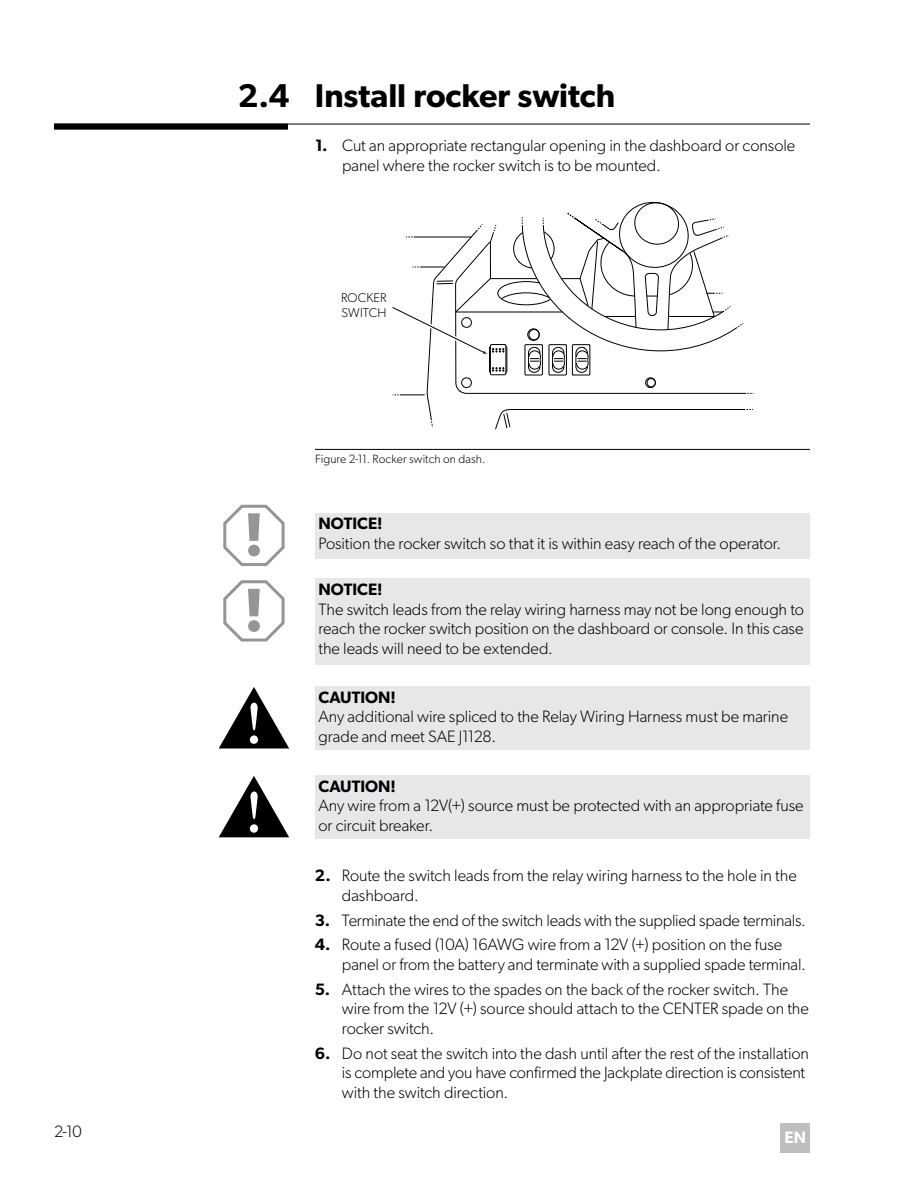
<style>
.page{position:relative;width:918px;height:1188px;background:#fff}
.page>*{position:absolute;margin:0;border:0;box-sizing:border-box;transform-origin:0 0}
.t1{font:600 33px "Gibson";color:#000}
.t2{font:300 16.5px/19.5px "Gibson";letter-spacing:-.005em;color:#000}
.t3{font:600 16.5px "Gibson";letter-spacing:.005em;color:#000}
.t4{font:600 16.5px "Gibson";color:#fff}
.t5{font:300 12.75px/14.2px "Gibson";letter-spacing:.01em;color:#000}
.t6{font:300 12px "Gibson";letter-spacing:.01em;color:#000}
.s1{font-weight:600}
</style>
<div class="page">
<div style="left:780px;top:1123px;width:30px;height:30px;background:#bcbec0"></div>
<div style="left:54px;top:124px;width:234px;height:6px;background:#000"></div>
<hr style="left:54px;top:124px;width:756px;height:1px;background:#000">
<hr style="left:315px;top:449px;width:495px;height:1px;background:#000">
<div style="left:315px;top:513px;width:495px;height:45px;background:#e6e7e8"></div>
<svg style="left:223px;top:504px;width:62px;height:62px"></svg>
<div style="left:315px;top:579px;width:495px;height:86px;background:#e6e7e8"></div>
<svg style="left:223px;top:580px;width:62px;height:62px"></svg>
<div style="left:315px;top:686px;width:495px;height:64px;background:#e6e7e8"></div>
<svg style="left:219px;top:687px;width:70px;height:61px"></svg>
<div style="left:315px;top:775px;width:495px;height:64px;background:#e6e7e8"></div>
<svg style="left:219px;top:776px;width:70px;height:61px"></svg>
<svg style="left:392px;top:201px;width:362px;height:228px"></svg>
<p class="t2" style="left:54px;top:1121px;width:29px">2-10</p>
<h1 class="t1" style="left:238px;top:76px;width:379px">2.4 Install rocker switch</h1>
<p class="t2" style="left:342px;top:136px;width:455px;text-indent:-27px"><span class="s1">1.</span> Cut an appropriate rectangular opening in the dashboard or console panel where the rocker switch is to be mounted.</p>
<p class="t5" style="left:341px;top:291px;width:47px">ROCKER<br>SWITCH</p>
<p class="t6" style="left:315px;top:452px;width:172px">Figure 2-11. Rocker switch on dash.</p>
<p class="t3" style="left:318px;top:514px;width:66px">NOTICE!</p>
<p class="t2" style="left:318px;top:533px;width:464px">Position the rocker switch so that it is within easy reach of the operator.</p>
<p class="t3" style="left:318px;top:580px;width:66px">NOTICE!</p>
<p class="t2" style="left:318px;top:599px;width:487px;text-align:justify">The switch leads from the relay wiring harness may not be long enough to reach the rocker switch position on the dashboard or console. In this case the leads will need to be extended.</p>
<p class="t3" style="left:318px;top:687px;width:79px">CAUTION!</p>
<p class="t2" style="left:318px;top:707px;width:471px">Any additional wire spliced to the Relay Wiring Harness must be marine grade and meet SAE J1128.</p>
<p class="t3" style="left:318px;top:776px;width:79px">CAUTION!</p>
<p class="t2" style="left:318px;top:795px;width:487px">Any wire from a 12V(+) source must be protected with an appropriate fuse or circuit breaker.</p>
<p class="t2" style="left:342px;top:866px;width:456px;text-indent:-27px"><span class="s1">2.</span> Route the switch leads from the relay wiring harness to the hole in the dashboard.</p>
<p class="t2" style="left:315px;top:910px;width:492px"><span class="s1">3.</span> Terminate the end of the switch leads with the supplied spade terminals.</p>
<p class="t2" style="left:342px;top:935px;width:465px;text-indent:-27px"><span class="s1">4.</span> Route a fused (10A) 16AWG wire from a 12V (+) position on the fuse panel or from the battery and terminate with a supplied spade terminal.</p>
<p class="t2" style="left:342px;top:979px;width:469px;text-indent:-27px"><span class="s1">5.</span> Attach the wires to the spades on the back of the rocker switch. The wire from the 12V (+) source should attach to the CENTER spade on the rocker switch.</p>
<p class="t2" style="left:342px;top:1043px;width:469px;text-indent:-27px"><span class="s1">6.</span> Do not seat the switch into the dash until after the rest of the installation is complete and you have confirmed the Jackplate direction is consistent with the switch direction.</p>
<p class="t4" style="left:785px;top:1128px;width:23px">EN</p>
</div>
